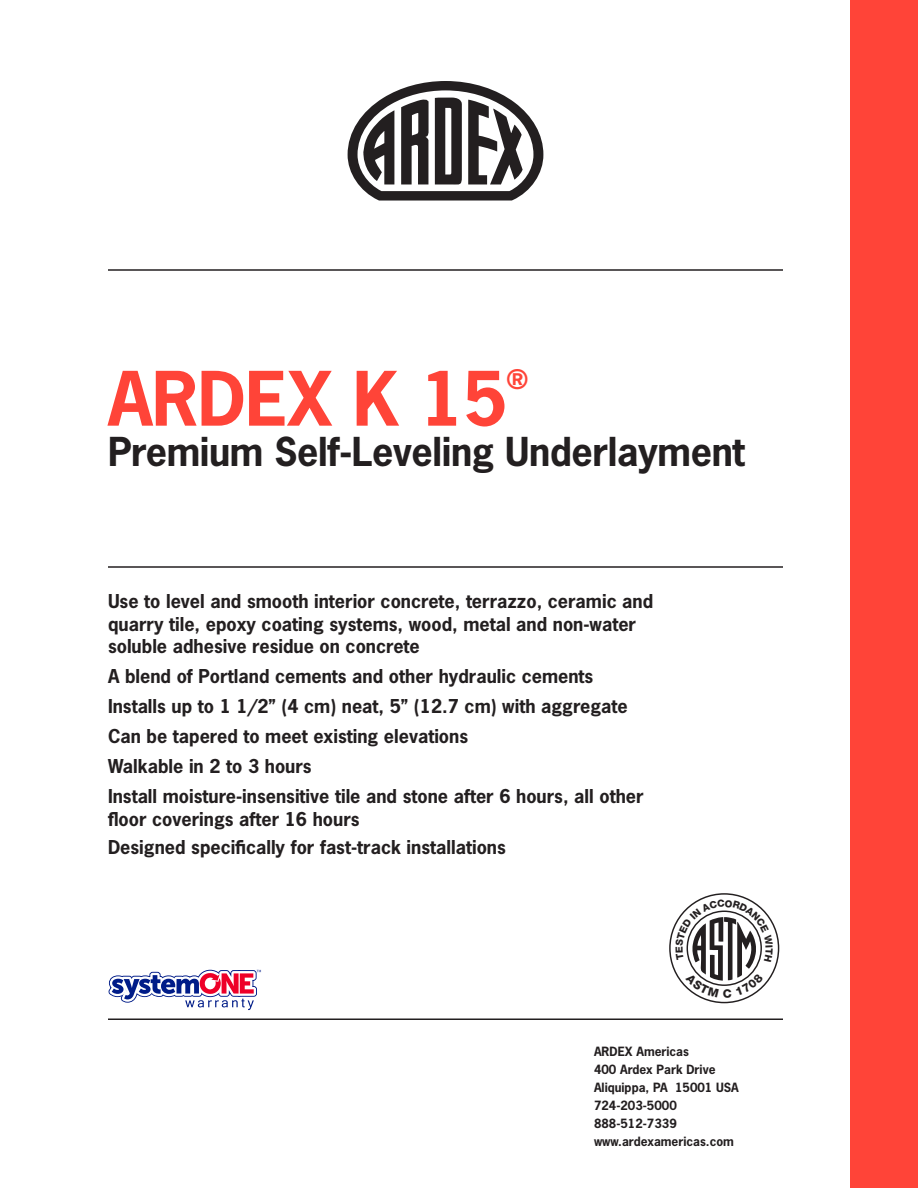
<style>
.page{position:relative;width:918px;height:1188px;background:#fff}
.page>*{position:absolute;margin:0;border:0;box-sizing:border-box;transform-origin:0 0}
.t1{font:700 70.5px "News Gothic Std";letter-spacing:-.01em;color:#ff4438}
.t2{font:700 37.5px "News Gothic Std";letter-spacing:-.01em;color:#231f20}
.t3{font:700 25.35px "News Gothic Std";color:#ff4438}
.t4{font:700 18px/30px "News Gothic Std";color:#231f20}
.t5{font:700 12px/18px "News Gothic Std";color:#231f20}
</style>
<div class="page">
<div style="left:851px;top:0;width:67px;height:1188px;background:#ff4438"></div>
<svg style="left:348px;top:81px;width:195px;height:120px"></svg>
<hr style="left:108px;top:269px;width:675px;height:2px;background:#231f20">
<hr style="left:108px;top:566px;width:675px;height:2px;background:#231f20">
<hr style="left:108px;top:1019px;width:675px;height:1px;background:#231f20">
<svg style="left:108px;top:969px;width:153px;height:41px"></svg>
<svg style="left:670px;top:894px;width:109px;height:109px"></svg>
<svg style="left:676px;top:899px;width:97px;height:99px"></svg>
<h1 class="t1" style="left:108px;top:371px;width:401px">ARDEX K 15</h1>
<h3 class="t3" style="left:507px;top:369px;width:23px">®</h3>
<h2 class="t2" style="left:108px;top:437px;width:638px">Premium Self-Leveling Underlayment</h2>
<p class="t4" style="left:108px;top:591px;width:547px;line-height:22.5px">Use to level and smooth interior concrete, terrazzo, ceramic and quarry tile, epoxy coating systems, wood, metal and non-water soluble adhesive residue on concrete</p>
<p class="t4" style="left:108px;top:663px;width:537px">A blend of Portland cements and other hydraulic cements Installs up to 1 1/2” (4 cm) neat, 5” (12.7 cm) with aggregate Can be tapered to meet existing elevations<br>Walkable in 2 to 3 hours<br>Install moisture-insensitive tile and stone after 6 hours, all other</p>
<p class="t4" style="left:108px;top:806px;width:399px;line-height:28.5px">floor coverings after 16 hours<br>Designed specifically for fast-track installations</p>
<p class="t5" style="left:594px;top:1043px;width:146px">ARDEX Americas<br>400 Ardex Park Drive<br>Aliquippa, PA 15001 USA<br>724-203-5000<br>888-512-7339 www.ardexamericas.com</p>
</div>
